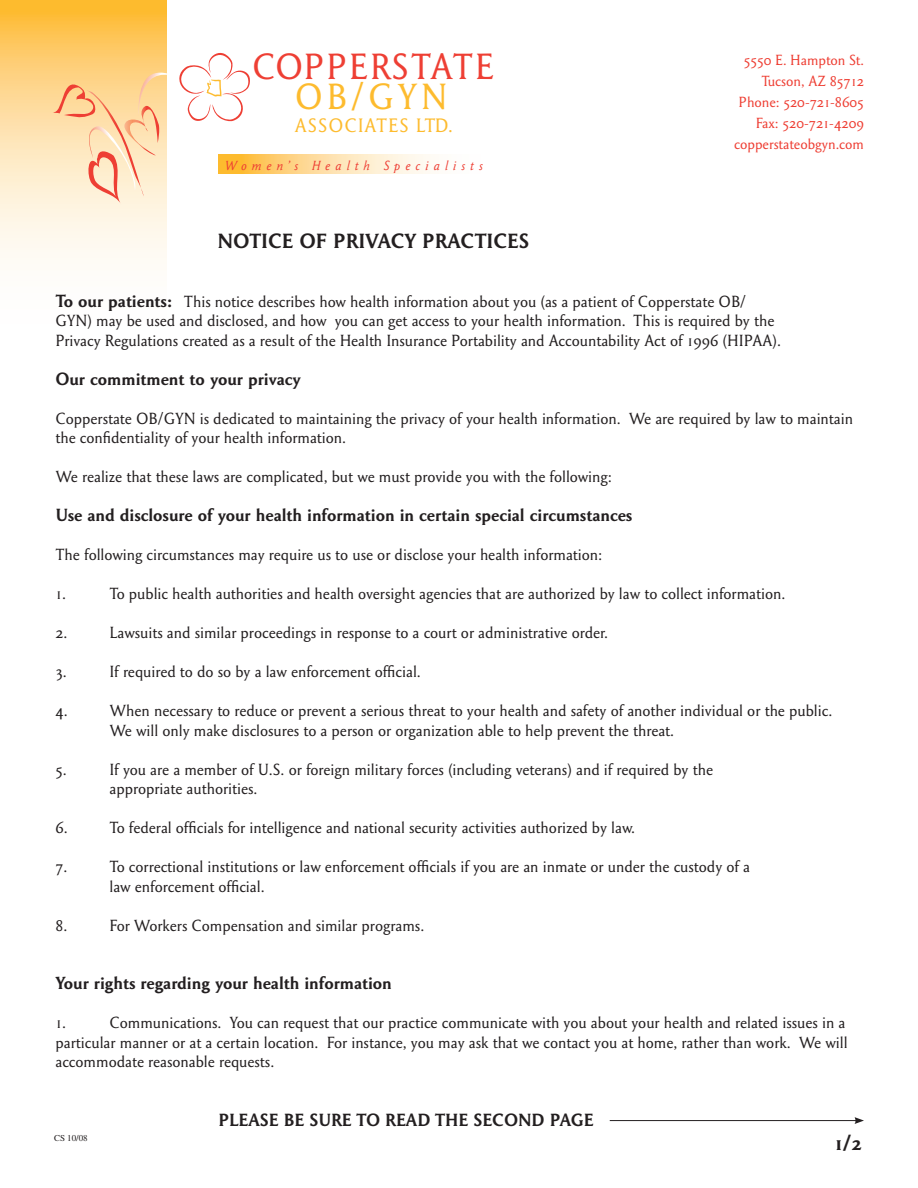
<style>
.page{position:relative;width:918px;height:1188px;background:#fff}
.page>*{position:absolute;margin:0;border:0;box-sizing:border-box;transform-origin:0 0}
.t1{font:37.2px "Garaline";letter-spacing:.025em;color:#ee3f34}
.t2{font:37.2px "Garaline";color:#fdbb2e}
.t3{font:700 21px "Garaline";color:#231f20}
.t4{font:19.8px "Garaline";letter-spacing:.05em;color:#fdbb2e}
.t5{font:700 18px "Garaline";color:#231f20}
.t6{font:16.5px/19.5px "Garaline";color:#231f20}
.t7{font:15px/21px "Garaline";color:#ee3f34;text-align:right}
.t8{font:italic 13.5px "Garaline";letter-spacing:.375em;color:#ee3f34}
.t9{font:9px "Times";color:#231f20}
.s1{font-weight:700;font-size:18px}
</style>
<div class="page">
<svg style="left:0;top:0;width:166px;height:260px;background:#fddea0"></svg>
<svg style="left:53px;top:51px;width:197px;height:153px"></svg>
<svg style="left:219px;top:154px;width:212px;height:20px;background:#fddc9d"></svg>
<hr style="left:610px;top:1120px;width:247px;height:1px;background:#231f20">
<svg style="left:855px;top:1117px;width:9px;height:7px"></svg>
<h1 class="t1" style="left:252px;top:45px;width:244px">COPPERSTATE</h1>
<h1 class="t2" style="left:295px;top:75px;width:154px">OB/GYN</h1>
<p class="t4" style="left:295px;top:114px;width:159px">ASSOCIATES LTD.</p>
<p class="t8" style="left:225px;top:158px;width:259px">Women’s Health Specialists</p>
<p class="t3" style="left:218px;top:229px;width:313px">NOTICE OF PRIVACY PRACTICES</p>
<p class="t7" style="left:734px;top:50px;width:131px">5550 E. Hampton St.<br>Tucson, AZ 85712<br>Phone: 520-721-8605<br>Fax: 520-721-4209 copperstateobgyn.com</p>
<p class="t6" style="left:56px;top:291px;width:727px"><span class="s1">To our patients:</span> This notice describes how health information about you (as a patient of Copperstate OB/<br>GYN) may be used and disclosed, and how you can get access to your health information. This is required by the<br>Privacy Regulations created as a result of the Health Insurance Portability and Accountability Act of 1996 (HIPAA).</p>
<p class="t5" style="left:56px;top:368px;width:247px">Our commitment to your privacy</p>
<p class="t6" style="left:56px;top:408px;width:799px">Copperstate OB/GYN is dedicated to maintaining the privacy of your health information. We are required by law to maintain the confidentiality of your health information.</p>
<p class="t6" style="left:56px;top:467px;width:558px">We realize that these laws are complicated, but we must provide you with the following:</p>
<p class="t5" style="left:56px;top:504px;width:578px">Use and disclosure of your health information in certain special circumstances</p>
<p class="t6" style="left:56px;top:545px;width:548px">The following circumstances may require us to use or disclose your health information:</p>
<p class="t6" style="left:56px;top:584px;width:12px">1.</p>
<p class="t6" style="left:110px;top:584px;width:677px">To public health authorities and health oversight agencies that are authorized by law to collect information.</p>
<p class="t6" style="left:56px;top:623px;width:13px">2.</p>
<p class="t6" style="left:110px;top:623px;width:500px">Lawsuits and similar proceedings in response to a court or administrative order.</p>
<p class="t6" style="left:56px;top:662px;width:13px">3.</p>
<p class="t6" style="left:110px;top:662px;width:313px">If required to do so by a law enforcement official.</p>
<p class="t6" style="left:56px;top:701px;width:14px">4.</p>
<p class="t6" style="left:110px;top:701px;width:724px">When necessary to reduce or prevent a serious threat to your health and safety of another individual or the public.<br>We will only make disclosures to a person or organization able to help prevent the threat.</p>
<p class="t6" style="left:56px;top:759px;width:13px">5.</p>
<p class="t6" style="left:110px;top:759px;width:605px">If you are a member of U.S. or foreign military forces (including veterans) and if required by the appropriate authorities.</p>
<p class="t6" style="left:56px;top:818px;width:14px">6.</p>
<p class="t6" style="left:110px;top:818px;width:527px">To federal officials for intelligence and national security activities authorized by law.</p>
<p class="t6" style="left:56px;top:857px;width:13px">7.</p>
<p class="t6" style="left:110px;top:857px;width:642px">To correctional institutions or law enforcement officials if you are an inmate or under the custody of a law enforcement official.</p>
<p class="t6" style="left:56px;top:915px;width:13px">8.</p>
<p class="t6" style="left:110px;top:915px;width:316px">For Workers Compensation and similar programs.</p>
<p class="t5" style="left:56px;top:972px;width:338px">Your rights regarding your health information</p>
<p class="t6" style="left:56px;top:1013px;width:12px">1.</p>
<p class="t6" style="left:56px;top:1013px;width:794px;text-indent:54px">Communications. You can request that our practice communicate with you about your health and related issues in a particular manner or at a certain location. For instance, you may ask that we contact you at home, rather than work. We will accommodate reasonable requests.</p>
<p class="t9" style="left:54px;top:1133px;width:35px">CS 10/08</p>
<p class="t5" style="left:219px;top:1110px;width:377px">PLEASE BE SURE TO READ THE SECOND PAGE</p>
<p class="t3" style="left:834px;top:1130px;width:29px">1/2</p>
</div>
